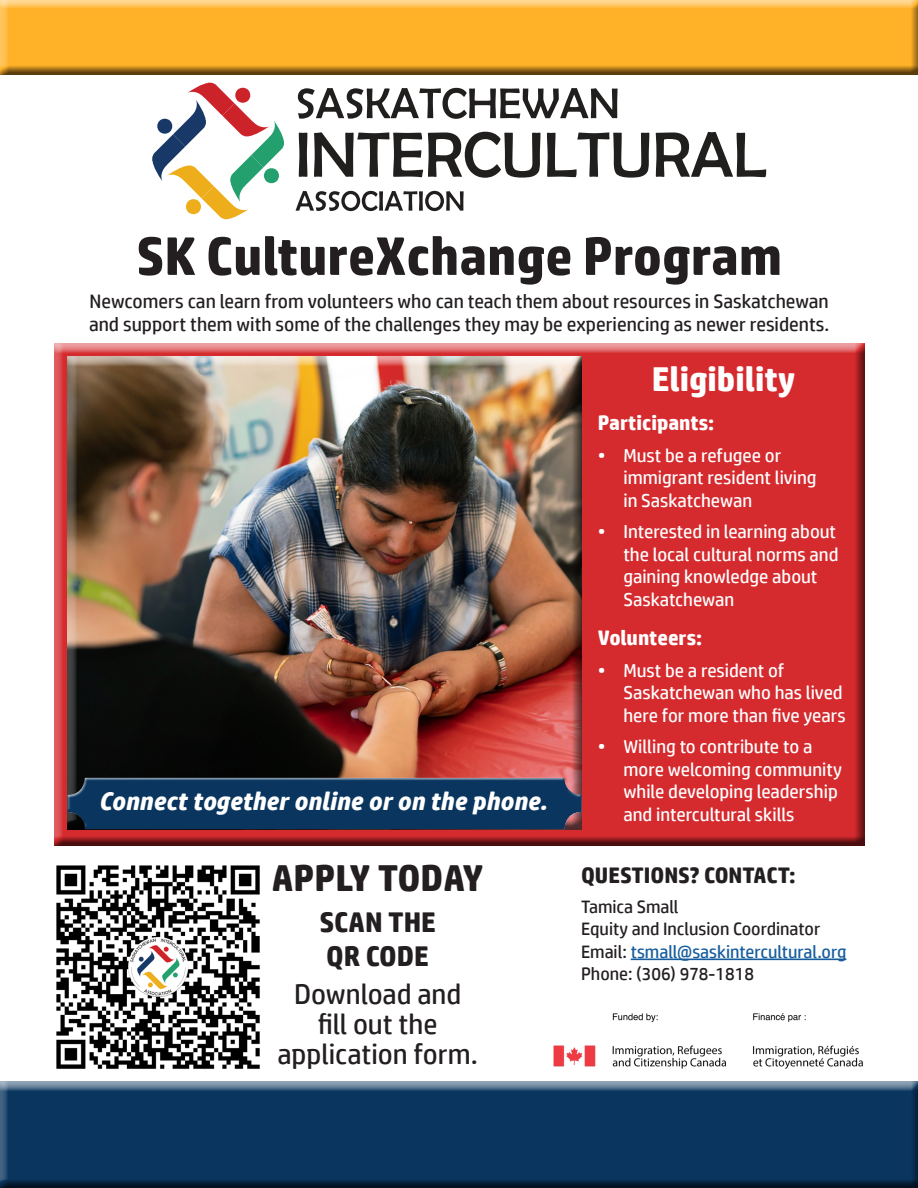
<style>
.page{position:relative;width:918px;height:1188px;background:#fff}
.page>*{position:absolute;margin:0;border:0;box-sizing:border-box;transform-origin:0 0}
.t1{font:700 54px "HP Simplified";color:#231f20}
.t2{font:700 37.5px "HP Simplified";color:#231f20}
.t3{font:700 34.5px "HP Simplified";color:#fff}
.t4{font:28.5px "HP Simplified";color:#231f20}
.t5{font:700 28.5px/34.2px "HP Simplified";color:#231f20}
.t6{font:italic 700 25.65px "HP Simplified";color:#fff}
.t7{font:700 22.5px "HP Simplified";color:#231f20}
.t8{font:700 21px "HP Simplified";color:#fff}
.t9{font:19.5px/23.4px "HP Simplified";color:#231f20}
.t10{font:18.75px/22.5px "HP Simplified";color:#fff}
.t11{font:18px "HP Simplified";color:#231f20}
.t12{font:18px "HP Simplified";color:#175d9e}
.s1{color:#231f20}
</style>
<div class="page">
<svg style="left:299px;top:133px;width:8px;height:44px"></svg>
<svg style="left:314px;top:132px;width:226px;height:46px"></svg>
<svg style="left:547px;top:132px;width:102px;height:46px"></svg>
<svg style="left:656px;top:132px;width:110px;height:45px"></svg>
<svg style="left:298px;top:88px;width:320px;height:31px"></svg>
<svg style="left:296px;top:191px;width:168px;height:20px"></svg>
<svg style="left:152px;top:83px;width:132px;height:136px"></svg>
<div style="left:0;top:0;width:918px;height:77px;background:#231f20;opacity:.75"></div>
<div style="left:0;top:1082px;width:918px;height:106px;background:#231f20;opacity:.75"></div>
<hr style="left:631px;top:959px;width:215px;height:1px;background:#175d9e">
<div style="left:48px;top:343px;width:817px;height:504px;background:#231f20;opacity:.75"></div>
<div style="left:68px;top:357px;width:514px;height:473px;background:#231f20;opacity:.75"></div>
<div style="left:65px;top:777px;width:518px;height:53px;background:#fff;opacity:.75"></div>
<img style="left:56px;top:865px;width:204px;height:204px">
<img style="left:553px;top:1013px;width:310px;height:56px">
<p class="t1" style="left:136px;top:224px;width:648px">SK CultureXchange Program</p>
<p class="t9" style="left:89px;top:289px;width:742px">Newcomers can learn from volunteers who can teach them about resources in Saskatchewan and support them with some of the challenges they may be experiencing as newer residents.</p>
<p class="t6" style="left:98px;top:786px;width:450px">Connect together online or on the phone.</p>
<p class="t2" style="left:272px;top:856px;width:213px">APPLY TODAY</p>
<p class="t5" style="left:319px;top:905px;width:118px">SCAN THE<br>QR CODE</p>
<p class="t4" style="left:294px;top:977px;width:169px">Download and</p>
<p class="t4" style="left:318px;top:1007px;width:121px">fill out the</p>
<p class="t4" style="left:277px;top:1037px;width:202px">application form.</p>
<p class="t3" style="left:652px;top:359px;width:145px">Eligibility</p>
<p class="t8" style="left:598px;top:410px;width:118px">Participants:</p>
<p class="t10" style="left:623px;top:444px;width:195px;text-indent:-26px">• Must be a refugee or immigrant resident living in Saskatchewan</p>
<p class="t10" style="left:623px;top:520px;width:217px;text-indent:-26px">• Interested in learning about the local cultural norms and gaining knowledge about<br>Saskatchewan</p>
<p class="t8" style="left:598px;top:625px;width:106px">Volunteers:</p>
<p class="t10" style="left:623px;top:659px;width:224px;text-indent:-26px">• Must be a resident of<br>Saskatchewan who has lived here for more than five years</p>
<p class="t10" style="left:623px;top:735px;width:220px;text-indent:-26px">• Willing to contribute to a more welcoming community while developing leadership and intercultural skills</p>
<p class="t7" style="left:581px;top:861px;width:216px">QUESTIONS? CONTACT:</p>
<p class="t11" style="left:581px;top:896px;width:99px">Tamica Small</p>
<p class="t11" style="left:581px;top:918px;width:241px">Equity and Inclusion Coordinator</p>
<p class="t12" style="left:581px;top:941px;width:267px"><span class="s1">Email:</span> tsmall@saskintercultural.org</p>
<p class="t11" style="left:581px;top:963px;width:175px">Phone: (306) 978-1818</p>
</div>
